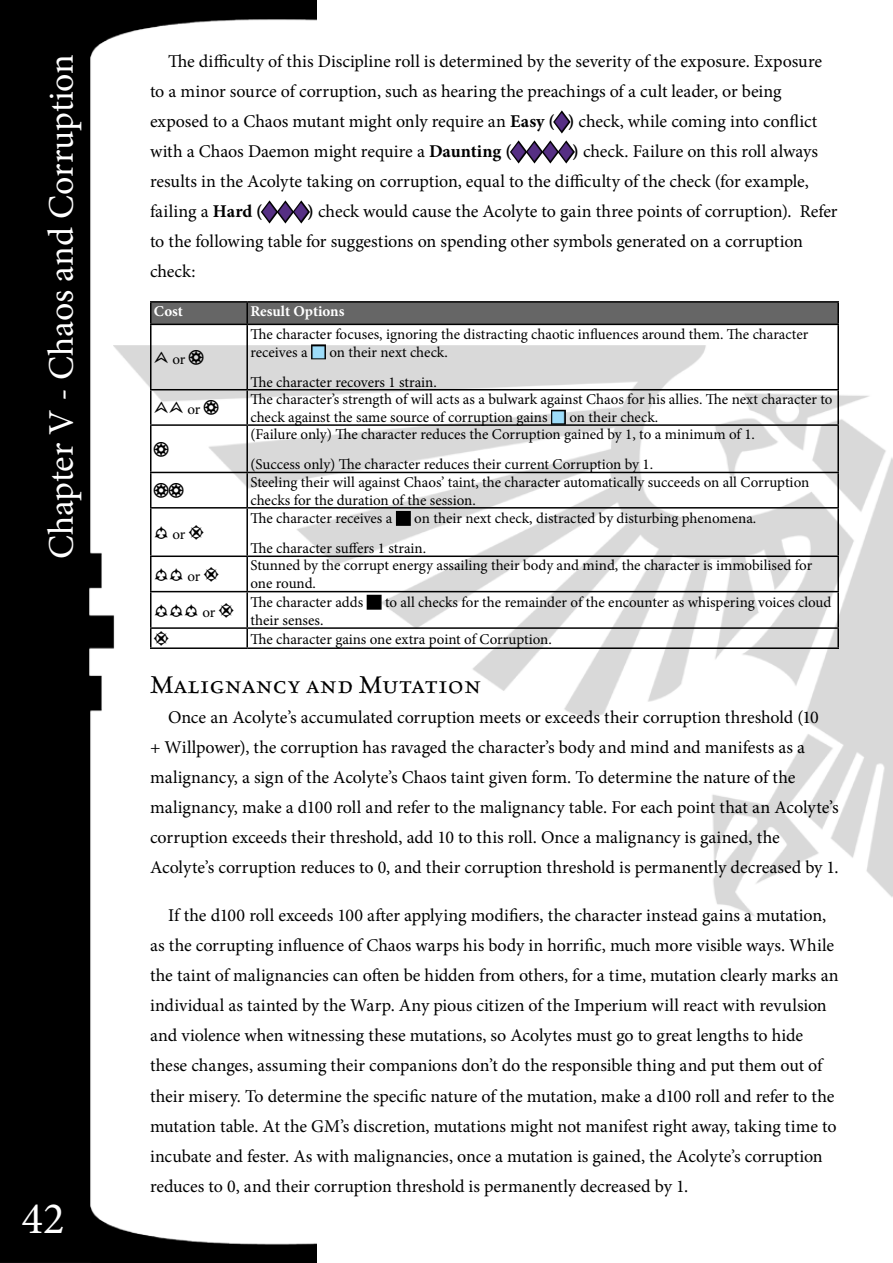
<style>
.page{position:relative;width:893px;height:1263px;background:#fff}
.page>*{position:absolute;margin:0;border:0;box-sizing:border-box;transform-origin:0 0}
.t1{font:45px "Minion Pro";color:#fff}
.t2{font:36px "Minion Pro";letter-spacing:-.005em;color:#fff}
.t3{font:27px "Celestia Antiqua Std";color:#000}
.t4{font:18px/30px "Minion Pro";letter-spacing:-.005em;color:#000}
.t5{font:15px/18px "Minion Pro";letter-spacing:-.005em;color:#000}
.t6{font:15px "Genesys";color:#000}
.t7{font:700 15px "Minion Pro";color:#fff}
.s1{font-weight:700}
.s2{font-family:"Minion Pro"}
</style>
<div class="page">
<img style="left:0;top:0;width:316px;height:1263px">
<img style="left:113px;top:345px;width:780px;height:572px">
<div style="left:152px;top:303px;width:685px;height:21px;background:#666"></div>
<hr style="left:150px;top:301px;width:97px;height:2px;background:#000">
<hr style="left:247px;top:301px;width:592px;height:2px;background:#000">
<hr style="left:150px;top:324px;width:97px;height:1px;background:#000">
<hr style="left:247px;top:324px;width:592px;height:1px;background:#000">
<hr style="left:150px;top:389px;width:97px;height:1px;background:#000">
<hr style="left:247px;top:389px;width:592px;height:1px;background:#000">
<hr style="left:150px;top:424px;width:97px;height:2px;background:#000">
<hr style="left:247px;top:424px;width:592px;height:2px;background:#000">
<hr style="left:150px;top:472px;width:97px;height:1px;background:#000">
<hr style="left:247px;top:472px;width:592px;height:1px;background:#000">
<hr style="left:150px;top:507px;width:97px;height:2px;background:#000">
<hr style="left:247px;top:507px;width:592px;height:2px;background:#000">
<hr style="left:150px;top:555px;width:97px;height:2px;background:#000">
<hr style="left:247px;top:555px;width:592px;height:2px;background:#000">
<hr style="left:150px;top:591px;width:97px;height:1px;background:#000">
<hr style="left:247px;top:591px;width:592px;height:1px;background:#000">
<hr style="left:150px;top:627px;width:97px;height:2px;background:#000">
<hr style="left:247px;top:627px;width:592px;height:2px;background:#000">
<hr style="left:150px;top:647px;width:97px;height:2px;background:#000">
<hr style="left:247px;top:647px;width:592px;height:2px;background:#000">
<hr style="left:150px;top:303px;width:2px;height:21px;background:#000">
<hr style="left:150px;top:325px;width:2px;height:64px;background:#000">
<hr style="left:150px;top:390px;width:2px;height:34px;background:#000">
<hr style="left:150px;top:426px;width:2px;height:46px;background:#000">
<hr style="left:150px;top:473px;width:2px;height:34px;background:#000">
<hr style="left:150px;top:509px;width:2px;height:46px;background:#000">
<hr style="left:150px;top:557px;width:2px;height:34px;background:#000">
<hr style="left:150px;top:592px;width:2px;height:35px;background:#000">
<svg style="left:150px;top:629px;width:2px;height:18px"></svg>
<hr style="left:246px;top:303px;width:2px;height:21px;background:#000">
<hr style="left:837px;top:303px;width:2px;height:21px;background:#000">
<hr style="left:246px;top:325px;width:2px;height:64px;background:#000">
<hr style="left:837px;top:325px;width:2px;height:64px;background:#000">
<hr style="left:246px;top:390px;width:2px;height:34px;background:#000">
<hr style="left:837px;top:390px;width:2px;height:34px;background:#000">
<hr style="left:246px;top:426px;width:2px;height:46px;background:#000">
<hr style="left:837px;top:426px;width:2px;height:46px;background:#000">
<hr style="left:246px;top:473px;width:2px;height:34px;background:#000">
<hr style="left:837px;top:473px;width:2px;height:34px;background:#000">
<hr style="left:246px;top:509px;width:2px;height:46px;background:#000">
<hr style="left:837px;top:509px;width:2px;height:46px;background:#000">
<hr style="left:246px;top:557px;width:2px;height:34px;background:#000">
<hr style="left:837px;top:557px;width:2px;height:34px;background:#000">
<hr style="left:246px;top:592px;width:2px;height:35px;background:#000">
<hr style="left:837px;top:592px;width:2px;height:35px;background:#000">
<svg style="left:246px;top:629px;width:2px;height:18px"></svg>
<svg style="left:837px;top:629px;width:2px;height:18px"></svg>
<div style="left:311px;top:344px;width:15px;height:15px;border:3px solid #000"></div>
<div style="left:551px;top:410px;width:15px;height:15px;border:3px solid #000"></div>
<div style="left:396px;top:511px;width:15px;height:15px;border:3px solid #000"></div>
<div style="left:367px;top:595px;width:15px;height:15px;border:3px solid #000"></div>
<svg style="left:510px;top:110px;width:65px;height:54px"></svg>
<svg style="left:259px;top:198px;width:53px;height:27px"></svg>
<svg style="left:313px;top:346px;width:11px;height:12px"></svg>
<svg style="left:552px;top:411px;width:12px;height:12px"></svg>
<svg style="left:397px;top:512px;width:12px;height:12px"></svg>
<svg style="left:368px;top:596px;width:12px;height:12px"></svg>
<h2 class="t2" style="left:37px;top:559px;width:507px;rotate:-90deg">Chapter V - Chaos and Corruption</h2>
<p class="t4" style="left:150px;top:46px;width:674px;text-indent:18px">The difficulty of this Discipline roll is determined by the severity of the exposure. Exposure to a minor source of corruption, such as hearing the preachings of a cult leader, or being exposed to a Chaos mutant might only require an <span class="s1">Easy ( )</span> check, while coming into conflict with a Chaos Daemon might require a <span class="s1">Daunting (</span></p>
<p class="t4" style="left:150px;top:136px;width:670px;text-indent:423px"><span class="s1">)</span> check. Failure on this roll always results in the Acolyte taking on corruption, equal to the difficulty of the check (for example, failing a <span class="s1">Hard (</span></p>
<p class="t4" style="left:150px;top:196px;width:689px;text-indent:158px"><span class="s1">)</span> check would cause the Acolyte to gain three points of corruption). Refer to the following table for suggestions on spending other symbols generated on a corruption check:</p>
<p class="t7" style="left:154px;top:301px;width:31px">Cost</p>
<p class="t7" style="left:250px;top:301px;width:96px">Result Options</p>
<p class="t6" style="left:154px;top:350px;width:51px">a <span class="s2">or</span> t</p>
<p class="t5" style="left:250px;top:325px;width:559px">The character focuses, ignoring the distracting chaotic influences around them. The character receives a</p>
<p class="t5" style="left:250px;top:337px;width:199px;line-height:30px;text-indent:79px">on their next check.<br>The character recovers 1 strain.</p>
<p class="t6" style="left:154px;top:400px;width:66px">aa <span class="s2">or</span> t</p>
<p class="t5" style="left:250px;top:390px;width:584px">The character’s strength of will acts as a bulwark against Chaos for his allies. The next character to check against the same source of corruption gains</p>
<p class="t5" style="left:569px;top:408px;width:90px">on their check.</p>
<p class="t5" style="left:250px;top:419px;width:506px;line-height:30px">(Failure only) The character reduces the Corruption gained by 1, to a minimum of 1. (Success only) The character reduces their current Corruption by 1.</p>
<p class="t6" style="left:154px;top:442px;width:16px">t</p>
<p class="t6" style="left:154px;top:483px;width:31px">tt</p>
<p class="t5" style="left:250px;top:473px;width:560px">Steeling their will against Chaos’ taint, the character automatically succeeds on all Corruption checks for the duration of the session.</p>
<p class="t6" style="left:154px;top:525px;width:51px">h <span class="s2">or</span> d</p>
<p class="t5" style="left:250px;top:509px;width:144px">The character receives a</p>
<p class="t5" style="left:250px;top:503px;width:507px;line-height:30px;text-indent:164px">on their next check, distracted by disturbing phenomena.<br>The character suffers 1 strain.</p>
<p class="t6" style="left:154px;top:567px;width:66px">hh <span class="s2">or</span> d</p>
<p class="t5" style="left:250px;top:557px;width:563px">Stunned by the corrupt energy assailing their body and mind, the character is immobilised for one round.</p>
<p class="t6" style="left:154px;top:603px;width:81px">hhh <span class="s2">or</span> d</p>
<p class="t5" style="left:250px;top:593px;width:114px">The character adds</p>
<p class="t5" style="left:385px;top:593px;width:448px">to all checks for the remainder of the encounter as whispering voices cloud</p>
<p class="t5" style="left:250px;top:611px;width:74px">their senses.</p>
<h1 class="t1" style="left:22px;top:1188px;width:45px">42</h1>
<p class="t6" style="left:154px;top:631px;width:16px">d</p>
<p class="t5" style="left:250px;top:630px;width:303px">The character gains one extra point of Corruption.</p>
<h3 class="t3" style="left:150px;top:671px;width:333px">Malignancy and Mutation</h3>
<p class="t4" style="left:150px;top:703px;width:690px;text-indent:18px">Once an Acolyte’s accumulated corruption meets or exceeds their corruption threshold (10<br>+ Willpower), the corruption has ravaged the character’s body and mind and manifests as a malignancy, a sign of the Acolyte’s Chaos taint given form. To determine the nature of the malignancy, make a d100 roll and refer to the malignancy table. For each point that an Acolyte’s corruption exceeds their threshold, add 10 to this roll. Once a malignancy is gained, the Acolyte’s corruption reduces to 0, and their corruption threshold is permanently decreased by 1.</p>
<p class="t4" style="left:150px;top:901px;width:690px;text-indent:18px">If the d100 roll exceeds 100 after applying modifiers, the character instead gains a mutation, as the corrupting influence of Chaos warps his body in horrific, much more visible ways. While the taint of malignancies can often be hidden from others, for a time, mutation clearly marks an individual as tainted by the Warp. Any pious citizen of the Imperium will react with revulsion and violence when witnessing these mutations, so Acolytes must go to great lengths to hide these changes, assuming their companions don’t do the responsible thing and put them out of their misery. To determine the specific nature of the mutation, make a d100 roll and refer to the mutation table. At the GM’s discretion, mutations might not manifest right away, taking time to incubate and fester. As with malignancies, once a mutation is gained, the Acolyte’s corruption reduces to 0, and their corruption threshold is permanently decreased by 1.</p>
</div>
